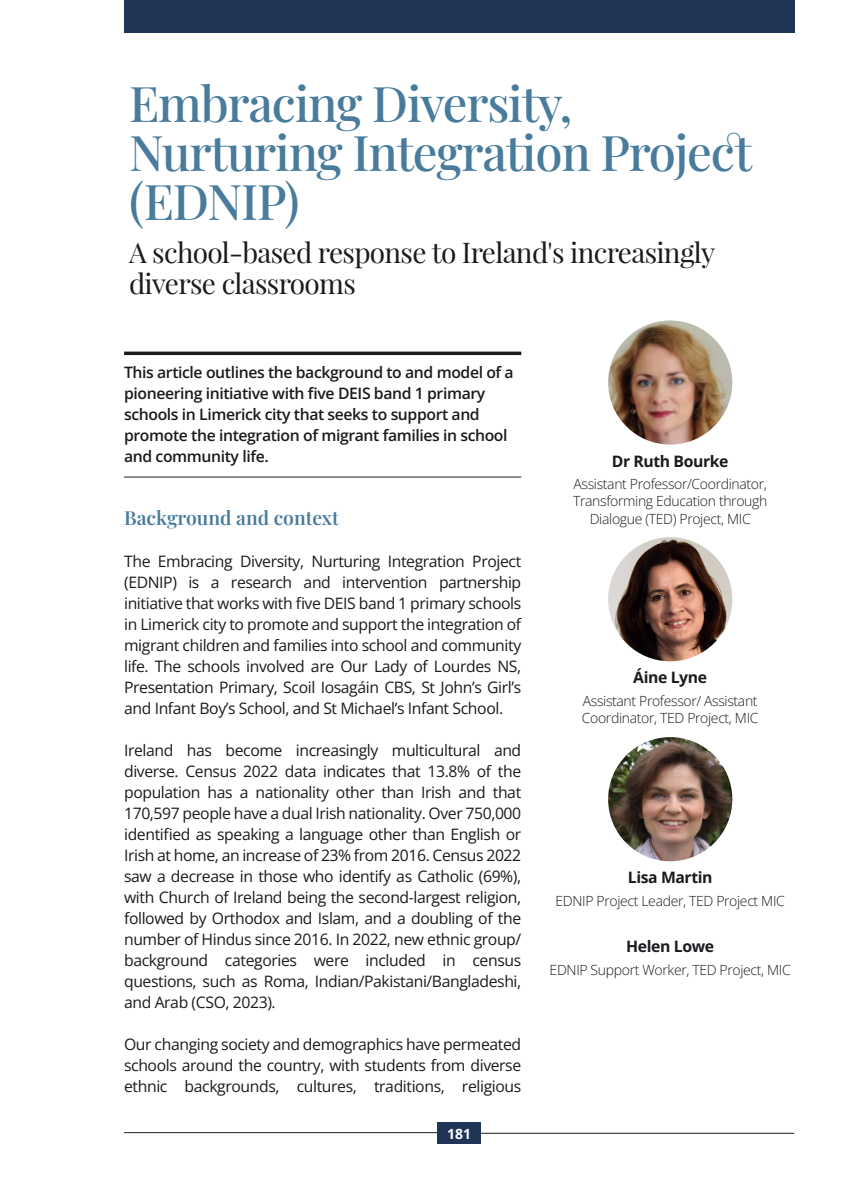
<style>
.page{position:relative;width:844px;height:1191px;background:#fff}
.page>*{position:absolute;margin:0;border:0;box-sizing:border-box;transform-origin:0 0}
.t1{font:500 49px "Playfair Display";letter-spacing:-.025em;color:#487b9c}
.t2{font:28px "Playfair Display";letter-spacing:-.025em;color:#1b1b1f}
.t3{font:600 19.25px "Playfair Display";color:#487b9c}
.t4{font:15.75px "Open Sans";letter-spacing:-.025em;color:#1b1b1f}
.t5{font:600 15.75px "Open Sans";letter-spacing:-.025em;color:#1b1b1f}
.t6{font:700 15.75px "Open Sans";letter-spacing:-.025em;color:#1b1b1f}
.t7{font:300 14px "Open Sans";letter-spacing:-.025em;color:#1b1b1f}
.t8{font:700 14px "Open Sans";color:#fff}
</style>
<div class="page">
<hr style="left:124px;top:1132px;width:313px;height:1px;background:#1f1d1a">
<hr style="left:481px;top:1133px;width:313px;height:1px;background:#1f1d1a">
<div style="left:124px;top:0;width:670px;height:33px;background:#203456"></div>
<div style="left:437px;top:1122px;width:44px;height:22px;background:#203456"></div>
<svg style="left:124px;top:351px;width:397px;height:4px;background:#3b3b3f"></svg>
<hr style="left:124px;top:476px;width:397px;height:1px;background:#1b1b1f">
<img style="left:608px;top:320px;width:124px;height:124px">
<img style="left:608px;top:537px;width:124px;height:124px">
<img style="left:608px;top:737px;width:124px;height:124px">
<p class="t1" style="left:129px;top:69px;width:445px">Embracing Diversity,</p>
<p class="t1" style="left:129px;top:118px;width:625px">Nurturing Integration Project</p>
<p class="t1" style="left:129px;top:167px;width:172px">(EDNIP)</p>
<p class="t2" style="left:129px;top:232px;width:587px">A school-based response to Ireland's increasingly</p>
<p class="t2" style="left:129px;top:264px;width:228px">diverse classrooms</p>
<p class="t5" style="left:124px;top:361px;width:391px">This article outlines the background to and model of a</p>
<p class="t5" style="left:124px;top:382px;width:362px">pioneering initiative with five DEIS band 1 primary</p>
<p class="t5" style="left:124px;top:403px;width:357px">schools in Limerick city that seeks to support and</p>
<p class="t5" style="left:124px;top:424px;width:385px">promote the integration of migrant families in school</p>
<p class="t5" style="left:124px;top:445px;width:146px">and community life.</p>
<p class="t6" style="left:611px;top:450px;width:118px">Dr Ruth Bourke</p>
<p class="t7" style="left:573px;top:474px;width:195px">Assistant Professor/Coordinator,</p>
<p class="t7" style="left:573px;top:491px;width:196px">Transforming Education through</p>
<p class="t7" style="left:589px;top:509px;width:162px">Dialogue (TED) Project, MIC</p>
<p class="t3" style="left:124px;top:504px;width:216px">Background and context</p>
<p class="t4" style="left:124px;top:550px;width:398px">The Embracing Diversity, Nurturing Integration Project</p>
<p class="t4" style="left:124px;top:571px;width:398px">(EDNIP) is a research and intervention partnership</p>
<p class="t4" style="left:124px;top:592px;width:398px">initiative that works with five DEIS band 1 primary schools</p>
<p class="t4" style="left:124px;top:613px;width:398px">in Limerick city to promote and support the integration of</p>
<p class="t4" style="left:124px;top:634px;width:398px">migrant children and families into school and community</p>
<p class="t4" style="left:124px;top:655px;width:398px">life. The schools involved are Our Lady of Lourdes NS,</p>
<p class="t4" style="left:124px;top:676px;width:398px">Presentation Primary, Scoil Iosagáin CBS, St John’s Girl’s</p>
<p class="t4" style="left:124px;top:697px;width:380px">and Infant Boy’s School, and St Michael’s Infant School.</p>
<p class="t4" style="left:124px;top:739px;width:398px">Ireland has become increasingly multicultural and</p>
<p class="t4" style="left:124px;top:760px;width:398px">diverse. Census 2022 data indicates that 13.8% of the</p>
<p class="t4" style="left:124px;top:781px;width:398px">population has a nationality other than Irish and that</p>
<p class="t4" style="left:124px;top:802px;width:398px">170,597 people have a dual Irish nationality. Over 750,000</p>
<p class="t4" style="left:124px;top:823px;width:398px">identified as speaking a language other than English or</p>
<p class="t4" style="left:124px;top:844px;width:398px">Irish at home, an increase of 23% from 2016. Census 2022</p>
<p class="t4" style="left:124px;top:865px;width:398px">saw a decrease in those who identify as Catholic (69%),</p>
<p class="t4" style="left:124px;top:886px;width:398px">with Church of Ireland being the second-largest religion,</p>
<p class="t4" style="left:124px;top:907px;width:398px">followed by Orthodox and Islam, and a doubling of the</p>
<p class="t4" style="left:124px;top:928px;width:398px">number of Hindus since 2016. In 2022, new ethnic group/</p>
<p class="t4" style="left:124px;top:949px;width:398px">background categories were included in census</p>
<p class="t4" style="left:124px;top:970px;width:398px">questions, such as Roma, Indian/Pakistani/Bangladeshi,</p>
<p class="t4" style="left:124px;top:991px;width:153px">and Arab (CSO, 2023).</p>
<p class="t4" style="left:124px;top:1033px;width:398px">Our changing society and demographics have permeated</p>
<p class="t4" style="left:124px;top:1054px;width:398px">schools around the country, with students from diverse</p>
<p class="t4" style="left:124px;top:1075px;width:398px">ethnic backgrounds, cultures, traditions, religious</p>
<p class="t6" style="left:633px;top:666px;width:75px">Áine Lyne</p>
<p class="t7" style="left:582px;top:690px;width:176px">Assistant Professor/ Assistant</p>
<p class="t7" style="left:581px;top:708px;width:178px">Coordinator, TED Project, MIC</p>
<p class="t6" style="left:627px;top:866px;width:86px">Lisa Martin</p>
<p class="t7" style="left:555px;top:890px;width:231px">EDNIP Project Leader, TED Project MIC</p>
<p class="t6" style="left:626px;top:935px;width:89px">Helen Lowe</p>
<p class="t7" style="left:549px;top:959px;width:242px">EDNIP Support Worker, TED Project, MIC</p>
<p class="t8" style="left:447px;top:1123px;width:26px">181</p>
</div>
